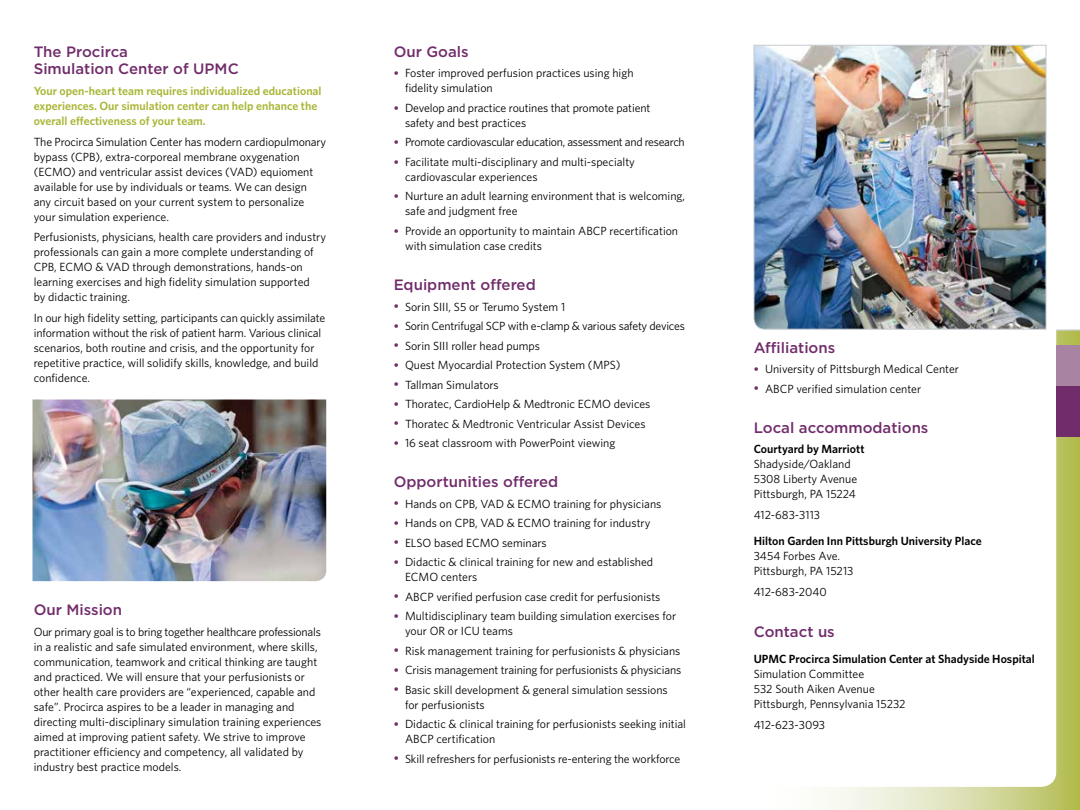
<style>
.page{position:relative;width:1080px;height:810px;background:#fff}
.page>*{position:absolute;margin:0;border:0;box-sizing:border-box;transform-origin:0 0}
.t1{font:500 15px/17.5px "Gotham";color:#712c6b}
.t2{font:11.88px/15px "Whitney";color:#000}
.t3{font:600 11.88px/15px "Whitney";color:#a9b533}
.t4{font:600 11.88px "Whitney";color:#000}
.t5{font:11.88px "Whitney";letter-spacing:-.025em;color:#000}
.t6{font:11.88px "Whitney";letter-spacing:-.02em;color:#000}
.s1{font-family:"Gill Sans";font-size:14.38px;color:#712c6b}
</style>
<div class="page">
<img style="left:32px;top:400px;width:294px;height:181px">
<svg style="left:824px;top:329px;width:256px;height:481px"></svg>
<svg style="left:824px;top:321px;width:232px;height:466px"></svg>
<div style="left:1056px;top:345px;width:24px;height:91px;background:#a884a2"></div>
<div style="left:1056px;top:386px;width:24px;height:50px;background:#712c6b"></div>
<img style="left:754px;top:45px;width:292px;height:285px">
<p class="t1" style="left:34px;top:43px;width:207px">The Procirca<br>Simulation Center of UPMC</p>
<p class="t3" style="left:34px;top:83px;width:289px">Your open-heart team requires individualized educational experiences. Our simulation center can help enhance the overall effectiveness of your team.</p>
<p class="t2" style="left:34px;top:134px;width:294px">The Procirca Simulation Center has modern cardiopulmonary bypass (CPB), extra-corporeal membrane oxygenation (ECMO) and ventricular assist devices (VAD) equioment available for use by individuals or teams. We can design any circuit based on your current system to personalize your simulation experience.</p>
<p class="t2" style="left:34px;top:229px;width:294px">Perfusionists, physicians, health care providers and industry professionals can gain a more complete understanding of CPB, ECMO &amp; VAD through demonstrations, hands-on learning exercises and high fidelity simulation supported<br>by didactic training.</p>
<p class="t2" style="left:34px;top:310px;width:293px">In our high fidelity setting, participants can quickly assimilate information without the risk of patient harm. Various clinical scenarios, both routine and crisis, and the opportunity for repetitive practice, will solidify skills, knowledge, and build confidence.</p>
<p class="t1" style="left:34px;top:601px;width:90px">Our Mission</p>
<p class="t2" style="left:34px;top:624px;width:289px">Our primary goal is to bring together healthcare professionals in a realistic and safe simulated environment, where skills, communication, teamwork and critical thinking are taught and practiced. We will ensure that your perfusionists or other health care providers are “experienced, capable and safe”. Procirca aspires to be a leader in managing and directing multi-disciplinary simulation training experiences aimed at improving patient safety. We strive to improve practitioner efficiency and competency, all validated by industry best practice models.</p>
<p class="t1" style="left:394px;top:43px;width:76px">Our Goals</p>
<p class="t2" style="left:405px;top:66px;width:230px;text-indent:-11px"><span class="s1">•</span> Foster improved perfusion practices using high fidelity simulation</p>
<p class="t2" style="left:405px;top:100px;width:247px;text-indent:-11px"><span class="s1">•</span> Develop and practice routines that promote patient safety and best practices</p>
<p class="t5" style="left:394px;top:135px;width:293px"><span class="s1">•</span> Promote cardiovascular education, assessment and research</p>
<p class="t2" style="left:405px;top:154px;width:231px;text-indent:-11px"><span class="s1">•</span> Facilitate multi-disciplinary and multi-specialty cardiovascular experiences</p>
<p class="t2" style="left:405px;top:189px;width:282px;text-indent:-11px"><span class="s1">•</span> Nurture an adult learning environment that is welcoming, safe and judgment free</p>
<p class="t2" style="left:405px;top:223px;width:275px;text-indent:-11px"><span class="s1">•</span> Provide an opportunity to maintain ABCP recertification with simulation case credits</p>
<p class="t1" style="left:394px;top:276px;width:143px">Equipment offered</p>
<p class="t2" style="left:394px;top:299px;width:173px"><span class="s1">•</span> Sorin SIII, S5 or Terumo System 1</p>
<p class="t6" style="left:394px;top:319px;width:293px"><span class="s1">•</span> Sorin Centrifugal SCP with e-clamp &amp; various safety devices</p>
<p class="t2" style="left:394px;top:338px;width:148px"><span class="s1">•</span> Sorin SIII roller head pumps</p>
<p class="t2" style="left:394px;top:357px;width:228px"><span class="s1">•</span> Quest Myocardial Protection System (MPS)</p>
<p class="t2" style="left:394px;top:377px;width:107px"><span class="s1">•</span> Tallman Simulators</p>
<p class="t2" style="left:394px;top:396px;width:258px"><span class="s1">•</span> Thoratec, CardioHelp &amp; Medtronic ECMO devices</p>
<p class="t2" style="left:394px;top:416px;width:253px"><span class="s1">•</span> Thoratec &amp; Medtronic Ventricular Assist Devices</p>
<p class="t2" style="left:394px;top:435px;width:223px"><span class="s1">•</span> 16 seat classroom with PowerPoint viewing</p>
<p class="t1" style="left:394px;top:473px;width:166px">Opportunities offered</p>
<p class="t2" style="left:394px;top:496px;width:269px"><span class="s1">•</span> Hands on CPB, VAD &amp; ECMO training for physicians</p>
<p class="t2" style="left:394px;top:515px;width:258px"><span class="s1">•</span> Hands on CPB, VAD &amp; ECMO training for industry</p>
<p class="t2" style="left:394px;top:535px;width:155px"><span class="s1">•</span> ELSO based ECMO seminars</p>
<p class="t2" style="left:405px;top:554px;width:250px;text-indent:-11px"><span class="s1">•</span> Didactic &amp; clinical training for new and established<br>ECMO centers</p>
<p class="t2" style="left:394px;top:589px;width:268px"><span class="s1">•</span> ABCP verified perfusion case credit for perfusionists</p>
<p class="t2" style="left:405px;top:608px;width:273px;text-indent:-11px"><span class="s1">•</span> Multidisciplinary team building simulation exercises for your OR or ICU teams</p>
<p class="t2" style="left:394px;top:643px;width:288px"><span class="s1">•</span> Risk management training for perfusionists &amp; physicians</p>
<p class="t2" style="left:394px;top:662px;width:289px"><span class="s1">•</span> Crisis management training for perfusionists &amp; physicians</p>
<p class="t2" style="left:405px;top:682px;width:264px;text-indent:-11px"><span class="s1">•</span> Basic skill development &amp; general simulation sessions for perfusionists</p>
<p class="t2" style="left:405px;top:716px;width:283px;text-indent:-11px"><span class="s1">•</span> Didactic &amp; clinical training for perfusionists seeking initial<br>ABCP certification</p>
<p class="t2" style="left:394px;top:751px;width:288px"><span class="s1">•</span> Skill refreshers for perfusionists re-entering the workforce</p>
<p class="t1" style="left:754px;top:338px;width:83px">Affiliations</p>
<p class="t2" style="left:754px;top:361px;width:207px"><span class="s1">•</span> University of Pittsburgh Medical Center</p>
<p class="t2" style="left:754px;top:381px;width:169px"><span class="s1">•</span> ABCP verified simulation center</p>
<p class="t1" style="left:754px;top:419px;width:176px">Local accommodations</p>
<p class="t4" style="left:754px;top:442px;width:112px">Courtyard by Marriott</p>
<p class="t2" style="left:754px;top:457px;width:105px">Shadyside/Oakland<br>5308 Liberty Avenue<br>Pittsburgh, PA 15224</p>
<p class="t2" style="left:754px;top:507px;width:68px">412-683-3113</p>
<p class="t4" style="left:754px;top:534px;width:230px">Hilton Garden Inn Pittsburgh University Place</p>
<p class="t2" style="left:754px;top:548px;width:101px">3454 Forbes Ave.<br>Pittsburgh, PA 15213</p>
<p class="t2" style="left:754px;top:584px;width:75px">412-683-2040</p>
<p class="t1" style="left:754px;top:623px;width:83px">Contact us</p>
<p class="t4" style="left:754px;top:652px;width:283px">UPMC Procirca Simulation Center at Shadyside Hospital</p>
<p class="t2" style="left:754px;top:666px;width:153px">Simulation Committee<br>532 South Aiken Avenue<br>Pittsburgh, Pennsylvania 15232</p>
<p class="t2" style="left:754px;top:717px;width:73px">412-623-3093</p>
</div>
